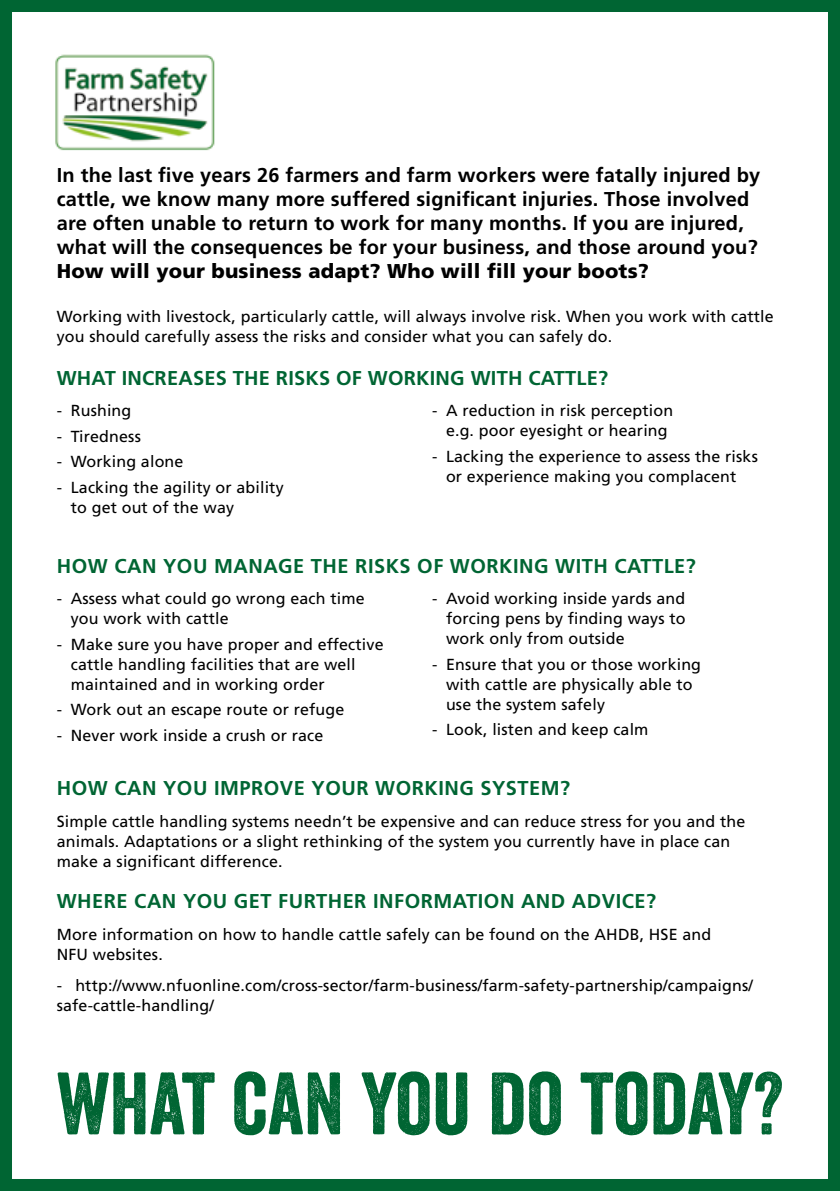
<style>
.page{position:relative;width:840px;height:1191px;background:#fff}
.page>*{position:absolute;margin:0;border:0;box-sizing:border-box;transform-origin:0 0}
.t1{font:85.4px "Veneer";color:#006533}
.t2{font:700 20px/24px "Frutiger LT Std";letter-spacing:.01em;color:#000}
.t3{font:700 20px "Frutiger LT Std";letter-spacing:.025em;color:#006533}
.t4{font:900 20px "Frutiger LT Std";letter-spacing:.01em;color:#000}
.t5{font:16px/20px "Frutiger LT Std";letter-spacing:.01em;color:#000}
</style>
<div class="page">
<div style="left:0;top:0;width:839px;height:1191px;border:12px solid #006533"></div>
<img style="left:55px;top:54px;width:160px;height:97px">
<p class="t2" style="left:57px;top:163px;width:704px">In the last five years 26 farmers and farm workers were fatally injured by cattle, we know many more suffered significant injuries. Those involved are often unable to return to work for many months. If you are injured, what will the consequences be for your business, and those around you?</p>
<p class="t4" style="left:57px;top:259px;width:593px">How will your business adapt? Who will fill your boots?</p>
<p class="t5" style="left:57px;top:306px;width:718px">Working with livestock, particularly cattle, will always involve risk. When you work with cattle you should carefully assess the risks and consider what you can safely do.</p>
<p class="t3" style="left:57px;top:366px;width:552px">WHAT INCREASES THE RISKS OF WORKING WITH CATTLE?</p>
<p class="t5" style="left:57px;top:400px;width:76px">- Rushing</p>
<p class="t5" style="left:57px;top:426px;width:86px">- Tiredness</p>
<p class="t5" style="left:57px;top:452px;width:128px">- Working alone</p>
<p class="t5" style="left:71px;top:477px;width:214px;text-indent:-14px">- Lacking the agility or ability to get out of the way</p>
<p class="t5" style="left:432px;top:400px;width:242px;text-align:center">- A reduction in risk perception e.g. poor eyesight or hearing</p>
<p class="t5" style="left:432px;top:446px;width:327px;text-align:center">- Lacking the experience to assess the risks or experience making you complacent</p>
<p class="t3" style="left:57px;top:554px;width:640px">HOW CAN YOU MANAGE THE RISKS OF WORKING WITH CATTLE?</p>
<p class="t5" style="left:71px;top:588px;width:295px;text-indent:-14px">- Assess what could go wrong each time you work with cattle</p>
<p class="t5" style="left:71px;top:634px;width:314px;text-indent:-14px">- Make sure you have proper and effective cattle handling facilities that are well maintained and in working order</p>
<p class="t5" style="left:57px;top:700px;width:289px">- Work out an escape route or refuge</p>
<p class="t5" style="left:57px;top:725px;width:268px">- Never work inside a crush or race</p>
<p class="t5" style="left:446px;top:588px;width:241px;text-align:justify;text-indent:-14px">- Avoid working inside yards and forcing pens by finding ways to work only from outside</p>
<p class="t5" style="left:446px;top:654px;width:256px;text-indent:-14px">- Ensure that you or those working with cattle are physically able to use the system safely</p>
<p class="t5" style="left:432px;top:720px;width:218px">- Look, listen and keep calm</p>
<p class="t3" style="left:57px;top:776px;width:514px">HOW CAN YOU IMPROVE YOUR WORKING SYSTEM?</p>
<p class="t5" style="left:57px;top:811px;width:689px">Simple cattle handling systems needn’t be expensive and can reduce stress for you and the animals. Adaptations or a slight rethinking of the system you currently have in place can make a significant difference.</p>
<p class="t3" style="left:57px;top:889px;width:600px">WHERE CAN YOU GET FURTHER INFORMATION AND ADVICE?</p>
<p class="t5" style="left:57px;top:924px;width:655px">More information on how to handle cattle safely can be found on the AHDB, HSE and<br>NFU websites.</p>
<p class="t5" style="left:57px;top:975px;width:697px">- http://www.nfuonline.com/cross-sector/farm-business/farm-safety-partnership/campaigns/ safe-cattle-handling/</p>
<h1 class="t1" style="left:57px;top:1051px;width:727px">WHAT CAN YOU DO TODAY?</h1>
</div>
